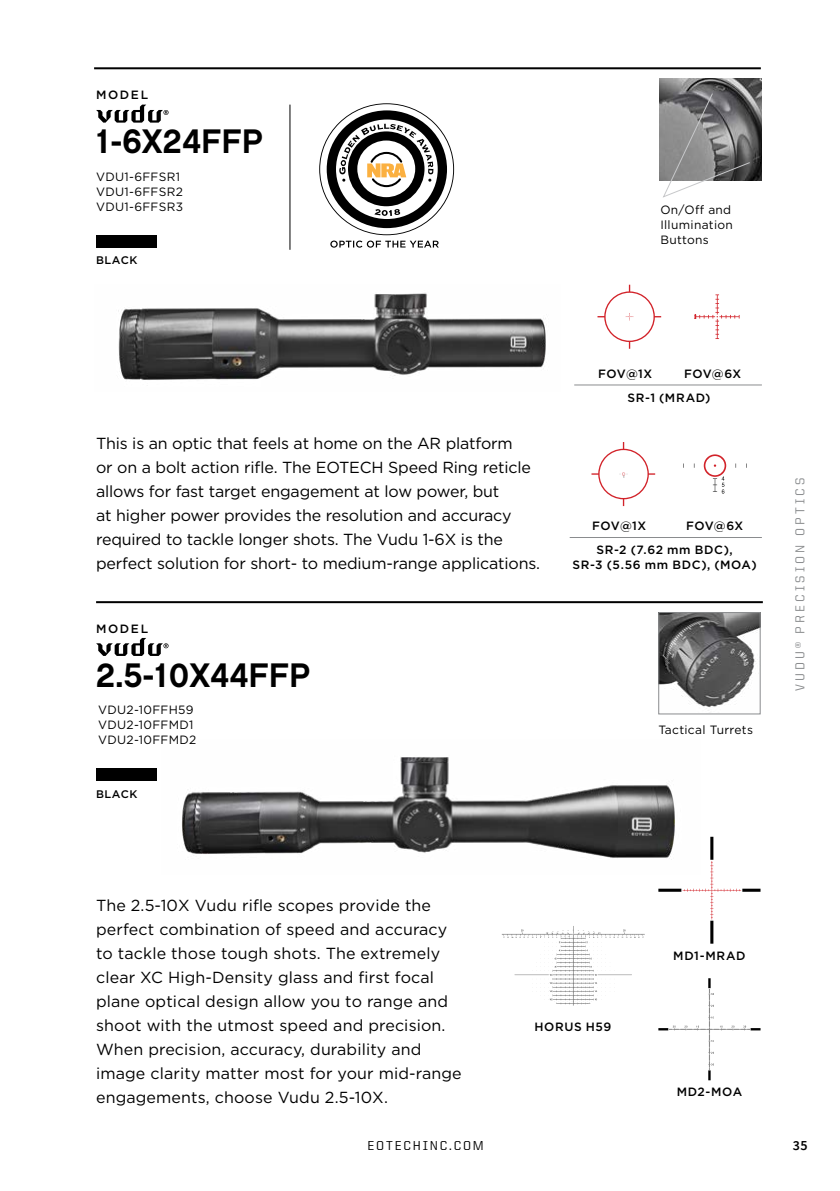
<style>
.page{position:relative;width:840px;height:1191px;background:#fff}
.page>*{position:absolute;margin:0;border:0;box-sizing:border-box;transform-origin:0 0}
.t1{font:34px "Chalet New York Nineteen Eighty";letter-spacing:.01em;color:#000}
.t2{font:16px/24px "Gotham";letter-spacing:.01em;color:#000}
.t3{font:16px/24px "Gotham";letter-spacing:-.01em;color:#000}
.t4{font:600 14px "Source Sans Pro";color:#000}
.t5{font:500 13px "United Sans Reg";letter-spacing:.24em;color:#8a8c8e}
.t6{font:500 13px "United Sans Reg";letter-spacing:.135em;color:#000}
.t7{font:12px/15px "Gotham";letter-spacing:.025em;color:#000}
.t8{font:500 12px/24.2px "Gotham";letter-spacing:.05em;color:#000}
.t9{font:500 11px "Gotham";letter-spacing:.05em;color:#000}
</style>
<div class="page">
<hr style="left:94px;top:67px;width:666px;height:2px;background:#000">
<hr style="left:96px;top:601px;width:666px;height:2px;background:#000">
<img style="left:182px;top:757px;width:493px;height:101px">
<img style="left:660px;top:614px;width:98px;height:97px">
<div style="left:658px;top:612px;width:102px;height:102px;border:1px solid #8a8c8e"></div>
<div style="left:96px;top:768px;width:60px;height:12px;background:#000"></div>
<svg style="left:658px;top:836px;width:102px;height:107px"></svg>
<svg style="left:658px;top:978px;width:102px;height:102px"></svg>
<svg style="left:501px;top:926px;width:143px;height:79px"></svg>
<svg style="left:96px;top:638px;width:72px;height:18px"></svg>
<img style="left:118px;top:293px;width:428px;height:87px">
<img style="left:659px;top:78px;width:102px;height:102px">
<svg style="left:661px;top:92px;width:89px;height:106px"></svg>
<svg style="left:683px;top:454px;width:54px;height:39px"></svg>
<svg style="left:694px;top:294px;width:45px;height:45px"></svg>
<svg style="left:597px;top:285px;width:63px;height:64px"></svg>
<hr style="left:574px;top:384px;width:187px;height:1px;background:#8a8c8e">
<svg style="left:591px;top:442px;width:63px;height:64px"></svg>
<hr style="left:569px;top:537px;width:192px;height:1px;background:#8a8c8e">
<div style="left:96px;top:235px;width:60px;height:12px;background:#000"></div>
<svg style="left:96px;top:105px;width:72px;height:18px"></svg>
<svg style="left:319px;top:103px;width:135px;height:145px"></svg>
<hr style="left:289px;top:105px;width:1px;height:145px;background:#000">
<p class="t8" style="left:96px;top:83px;width:53px">MODEL</p>
<h1 class="t1" style="left:96px;top:121px;width:168px">1-6X24FFP</h1>
<p class="t7" style="left:96px;top:169px;width:88px">VDU1-6FFSR1<br>VDU1-6FFSR2<br>VDU1-6FFSR3</p>
<p class="t9" style="left:96px;top:253px;width:43px">BLACK</p>
<p class="t7" style="left:660px;top:202px;width:74px">On/Off and<br>Illumination<br>Buttons</p>
<p class="t3" style="left:96px;top:430px;width:445px">This is an optic that feels at home on the AR platform<br>or on a bolt action rifle. The EOTECH Speed Ring reticle allows for fast target engagement at low power, but<br>at higher power provides the resolution and accuracy required to tackle longer shots. The Vudu 1-6X is the perfect solution for short- to medium-range applications.</p>
<p class="t8" style="left:96px;top:616px;width:53px">MODEL</p>
<h1 class="t1" style="left:96px;top:654px;width:215px">2.5-10X44FFP</h1>
<p class="t7" style="left:98px;top:702px;width:100px">VDU2-10FFH59<br>VDU2-10FFMD1<br>VDU2-10FFMD2</p>
<p class="t9" style="left:96px;top:786px;width:43px">BLACK</p>
<p class="t8" style="left:598px;top:361px;width:55px">FOV@1X</p>
<p class="t8" style="left:627px;top:361px;width:115px;text-indent:56px">FOV@6X<br>SR-1 (MRAD)</p>
<p class="t8" style="left:596px;top:513px;width:148px;text-indent:89px">FOV@6X<br>SR-2 (7.62 mm BDC),</p>
<p class="t8" style="left:572px;top:552px;width:186px">SR-3 (5.56 mm BDC), (MOA)</p>
<p class="t8" style="left:592px;top:513px;width:55px">FOV@1X</p>
<p class="t7" style="left:658px;top:722px;width:96px">Tactical Turrets</p>
<p class="t5" style="left:792px;top:691px;width:215px;rotate:-90deg">VUDU® PRECISION OPTICS</p>
<p class="t2" style="left:96px;top:893px;width:367px">The 2.5-10X Vudu rifle scopes provide the perfect combination of speed and accuracy to tackle those tough shots. The extremely clear XC High-Density glass and first focal plane optical design allow you to range and shoot with the utmost speed and precision.<br>When precision, accuracy, durability and image clarity matter most for your mid-range engagements, choose Vudu 2.5-10X.</p>
<p class="t8" style="left:534px;top:1014px;width:79px">HORUS H59</p>
<p class="t8" style="left:673px;top:943px;width:74px">MD1-MRAD</p>
<p class="t8" style="left:676px;top:1079px;width:67px">MD2-MOA</p>
<p class="t6" style="left:367px;top:1138px;width:118px">EOTECHINC.COM</p>
<p class="t4" style="left:792px;top:1136px;width:17px">35</p>
</div>
